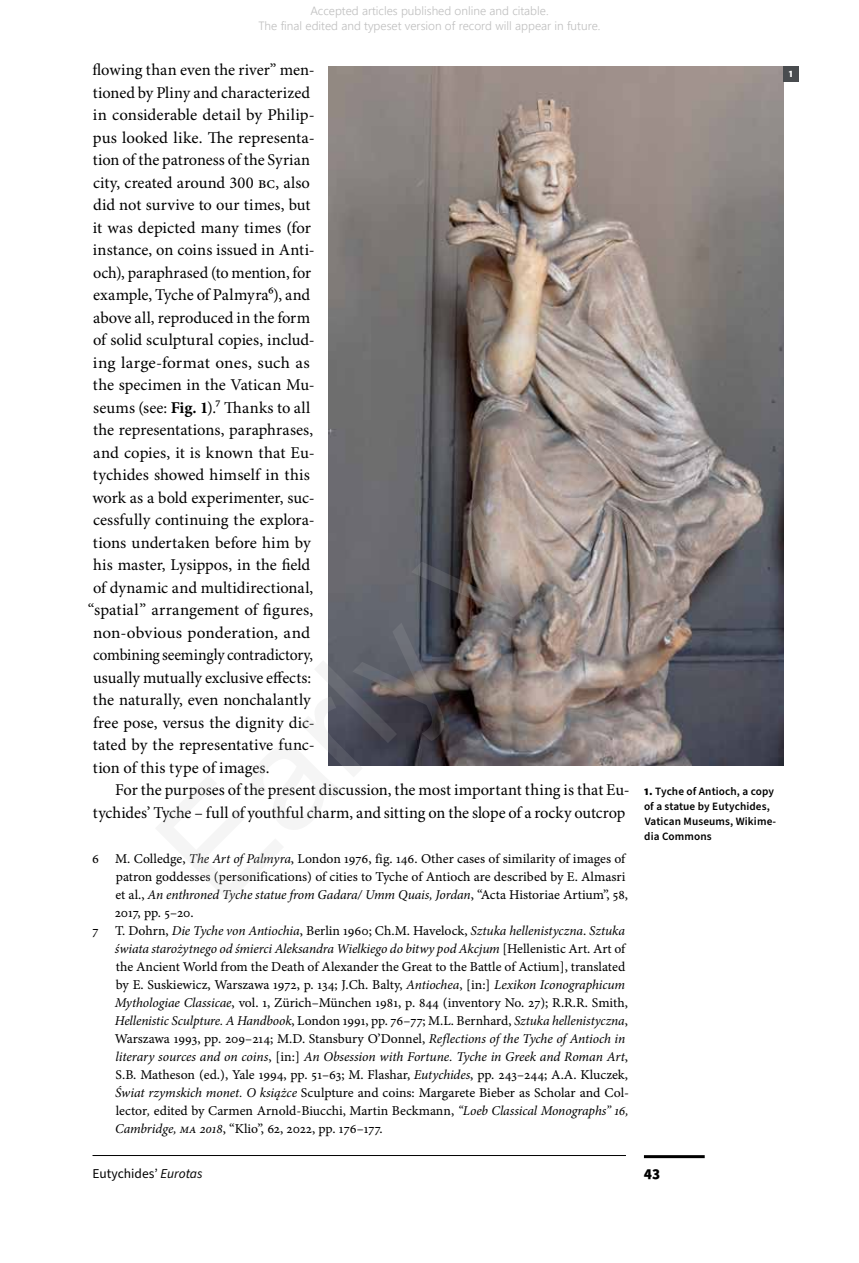
<style>
.page{position:relative;width:859px;height:1263px;background:#fff}
.page>*{position:absolute;margin:0;border:0;box-sizing:border-box;transform-origin:0 0}
.t1{font:16.5px "Minion Pro";letter-spacing:-.01em;color:#000}
.t2{font:16.5px "Minion Pro";letter-spacing:-.01em;color:#000;scale:.95 1}
.t3{font:16.5px "Minion Pro";letter-spacing:-.01em;color:#000;scale:1.05 1}
.t4{font:16.5px "Minion Pro";letter-spacing:-.01em;color:#000;scale:1.04 1}
.t5{font:900 15px "Source Sans Pro";color:#000}
.t6{font:13.5px/18px "Minion Pro Capt";color:#000;text-align:right}
.t7{font:italic 13.5px/18px "Minion Pro";letter-spacing:-.005em;color:#000;text-align:right}
.t8{font:13.5px "Source Sans Pro";color:#000}
.t9{font:300 12px/14.4px "Nirmala UI";color:#bfbfbf;text-align:center}
.t10{font:600 11.25px/15px "Source Sans Pro";letter-spacing:.01em;color:#000}
.t11{font:900 9.75px "Source Sans Pro";color:#fff}
.s1{font-family:"Minion Pro Capt"}
.s2{font-weight:700}
.s3{font-family:"Minion Pro";font-style:italic}
.s4{font-family:"Minion Pro Capt";font-style:normal}
.s5{font-weight:900}
.s6{font-style:italic}
</style>
<div class="page">
<img style="left:329px;top:66px;width:454px;height:699px">
<div style="left:783px;top:66px;width:15px;height:15px;background:#494c4f"></div>
<hr style="left:644px;top:1155px;width:61px;height:3px;background:#000">
<hr style="left:93px;top:1155px;width:533px;height:1px;background:#000">
<p class="t9" style="left:258px;top:3px;width:344px">Accepted articles published online and citable.<br>The final edited and typeset version of record will appear in future.</p>
<p class="t1" style="left:93px;top:60px;width:224px">flowing than even the river” men-</p>
<p class="t1" style="left:93px;top:82px;width:219px">tioned by Pliny and characterized</p>
<p class="t1" style="left:93px;top:105px;width:223px">in considerable detail by Philip-</p>
<p class="t1" style="left:93px;top:127px;width:223px">pus looked like. The representa-</p>
<p class="t1" style="left:93px;top:150px;width:219px">tion of the patroness of the Syrian</p>
<p class="t1" style="left:93px;top:172px;width:218px">city, created around 300 BC, also</p>
<p class="t1" style="left:93px;top:195px;width:219px">did not survive to our times, but</p>
<p class="t1" style="left:93px;top:217px;width:220px">it was depicted many times (for</p>
<p class="t1" style="left:93px;top:240px;width:223px">instance, on coins issued in Anti-</p>
<p class="t1" style="left:93px;top:262px;width:219px">och), paraphrased (to mention, for</p>
<p class="t1" style="left:93px;top:285px;width:219px">example, Tyche of Palmyra<span class="s1">6</span>), and</p>
<p class="t1" style="left:93px;top:307px;width:218px">above all, reproduced in the form</p>
<p class="t1" style="left:93px;top:330px;width:223px">of solid sculptural copies, includ-</p>
<p class="t3" style="left:93px;top:352px;width:208px">ing large-format ones, such as</p>
<p class="t1" style="left:93px;top:375px;width:223px">the specimen in the Vatican Mu-</p>
<p class="t1" style="left:93px;top:397px;width:219px">seums (see: <span class="s2">Fig. 1</span>).<span class="s1">7</span> Thanks to all</p>
<p class="t1" style="left:93px;top:420px;width:222px">the representations, paraphrases,</p>
<p class="t1" style="left:93px;top:442px;width:223px">and copies, it is known that Eu-</p>
<p class="t1" style="left:93px;top:465px;width:218px">tychides showed himself in this</p>
<p class="t1" style="left:92px;top:487px;width:224px">work as a bold experimenter, suc-</p>
<p class="t1" style="left:93px;top:510px;width:223px">cessfully continuing the explora-</p>
<p class="t1" style="left:93px;top:532px;width:220px">tions undertaken before him by</p>
<p class="t1" style="left:93px;top:555px;width:218px">his master, Lysippos, in the field</p>
<p class="t1" style="left:93px;top:577px;width:222px">of dynamic and multidirectional,</p>
<p class="t1" style="left:88px;top:600px;width:227px">“spatial” arrangement of figures,</p>
<p class="t4" style="left:93px;top:622px;width:210px">non-obvious ponderation, and</p>
<p class="t2" style="left:93px;top:645px;width:233px">combining seemingly contradictory,</p>
<p class="t1" style="left:93px;top:667px;width:220px">usually mutually exclusive effects:</p>
<p class="t1" style="left:93px;top:690px;width:220px">the naturally, even nonchalantly</p>
<p class="t1" style="left:93px;top:712px;width:223px">free pose, versus the dignity dic-</p>
<p class="t1" style="left:93px;top:735px;width:223px">tated by the representative func-</p>
<p class="t1" style="left:93px;top:757px;width:178px">tion of this type of images.</p>
<p class="t1" style="left:115px;top:780px;width:516px">For the purposes of the present discussion, the most important thing is that Eu-</p>
<p class="t1" style="left:93px;top:802px;width:534px">tychides’ Tyche – full of youthful charm, and sitting on the slope of a rocky outcrop</p>
<p class="t6" style="left:92px;top:849px;width:535px">6 M. Colledge, <span class="s3">The Art of Palmyra</span>, London 1976, fig. 146. Other cases of similarity of images of patron goddesses (personifications) of cities to Tyche of Antioch are described by E. Almasri</p>
<p class="t7" style="left:115px;top:885px;width:514px"><span class="s4">et al.,</span> An enthroned Tyche statue from Gadara/ Umm Quais, Jordan<span class="s4">, “Acta Historiae Artium”, 58,</span></p>
<p class="t6" style="left:115px;top:903px;width:81px">2017, pp. 5–20.</p>
<p class="t7" style="left:92px;top:921px;width:534px"><span class="s4">7 T. Dohrn,</span> Die Tyche von Antiochia<span class="s4">, Berlin 1960; Ch.M. Havelock,</span> Sztuka hellenistyczna<span class="s4">.</span> Sztuka świata starożytnego od śmierci Aleksandra Wielkiego do bitwy pod Akcjum <span class="s4">[Hellenistic Art. Art of</span></p>
<p class="t6" style="left:115px;top:957px;width:515px;text-align:left">the Ancient World from the Death of Alexander the Great to the Battle of Actium], translated by E. Suskiewicz, Warszawa 1972, p. 134; J.Ch. Balty, <span class="s3">Antiochea</span>, [in:] <span class="s3">Lexikon Iconographicum<br>Mythologiae Classicae</span>, vol. 1, Zürich–München 1981, p. 844 (inventory No. 27); R.R.R. Smith,</p>
<p class="t7" style="left:115px;top:1011px;width:514px">Hellenistic Sculpture. A Handbook<span class="s4">, London 1991, pp. 76–77; M.L. Bernhard,</span> Sztuka hellenistyczna<span class="s4">,</span></p>
<p class="t6" style="left:115px;top:1029px;width:512px">Warszawa 1993, pp. 209–214; M.D. Stansbury O’Donnel, <span class="s3">Reflections of the Tyche of Antioch in</span></p>
<p class="t7" style="left:116px;top:1047px;width:514px">literary sources and on coins<span class="s4">, [in:]</span> An Obsession with Fortune. Tyche in Greek and Roman Art<span class="s4">,</span></p>
<p class="t6" style="left:115px;top:1065px;width:516px;text-align:justify">S.B. Matheson (ed.), Yale 1994, pp. 51–63; M. Flashar, <span class="s3">Eutychides</span>, pp. 243–244; A.A. Kluczek, <span class="s3">Świat rzymskich monet. O książce</span> Sculpture and coins: Margarete Bieber as Scholar and Col&shy;lector<span class="s3">,</span> edited by Carmen Arnold-Biucchi, Martin Beckmann, <span class="s3">“Loeb Classical Monographs” 16, Cambridge, MA 2018</span>, “Klio”, 62, 2022, pp. 176–177.</p>
<p class="t10" style="left:644px;top:784px;width:134px"><span class="s5">1.</span> Tyche of Antioch, a copy of a statue by Eutychides,<br>Vatican Museums, Wikime&shy;dia Commons</p>
<p class="t8" style="left:93px;top:1164px;width:112px">Eutychides’ <span class="s6">Eurotas</span></p>
<p class="t5" style="left:644px;top:1162px;width:18px">43</p>
<p class="t11" style="left:789px;top:67px;width:6px">1</p>
</div>
